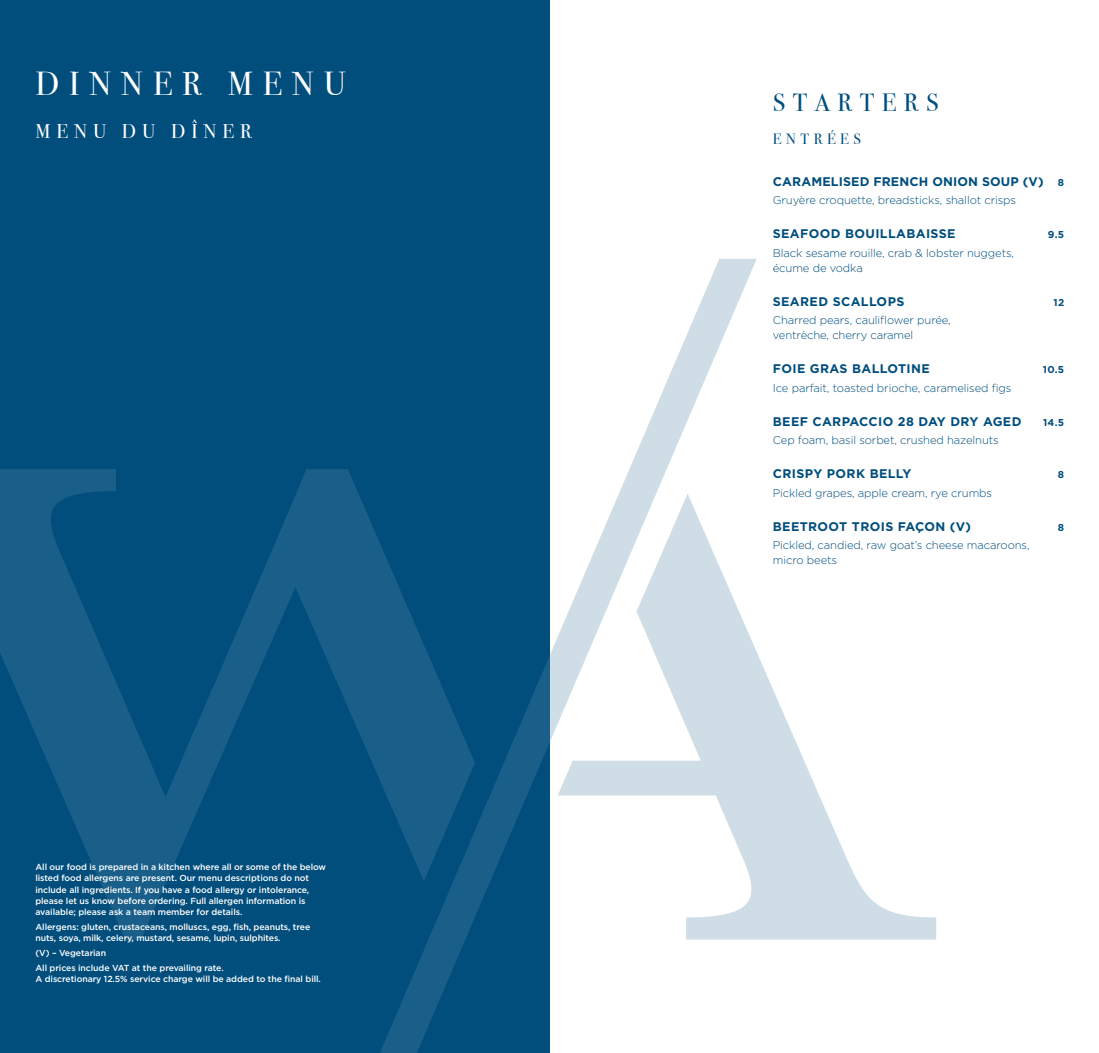
<style>
.page{position:relative;width:1099px;height:1053px;background:#fff}
.page>*{position:absolute;margin:0;border:0;box-sizing:border-box;transform-origin:0 0}
.Page_heading{font:33.12px "Bodoni Svty Two ITCTT";letter-spacing:.3em;color:#fff}
.Page_heading-2{font:25px "Bodoni Svty Two ITCTT";letter-spacing:.3em;color:#014e7d}
.Page_heading-3{font:19.88px "Bodoni Svty Two ITCTT";letter-spacing:.3em;color:#fff}
.Page_heading-4{font:15px "Bodoni Svty Two ITCTT";letter-spacing:.3em;color:#014e7d}
.Dish_Title{font:700 12.5px "Gotham";letter-spacing:.03em;color:#014e7d}
.Dish_Title-2{font:700 12.5px "Gotham";letter-spacing:.01em;color:#014e7d}
.Body_copy_centre{font:300 11.25px/15px "Gotham";letter-spacing:-.01em;color:#014e7d}
.Dish_Title-3{font:700 10px "Gotham";color:#014e7d}
.t1{font:500 8.75px/11.2px "Gotham";letter-spacing:-.01em;color:#fff}
.s1{font-size:10px}
</style>
<div class="page">
<svg style="left:549px;top:259px;width:207px;height:793px"></svg>
<svg style="left:557px;top:493px;width:379px;height:446px"></svg>
<div style="left:0;top:0;width:549px;height:1052px;background:#014e7d"></div>
<svg style="left:380px;top:658px;width:169px;height:394px"></svg>
<svg style="left:0;top:469px;width:475px;height:470px"></svg>
<p class="Page_heading" style="left:35px;top:56px;width:312px">DINNER MENU</p>
<p class="Page_heading-3" style="left:35px;top:114px;width:218px">MENU DU DÎNER</p>
<p class="t1" style="left:35px;top:861px;width:292px">All our food is prepared in a kitchen where all or some of the below listed food allergens are present. Our menu descriptions do not include all ingredients. If you have a food allergy or intolerance, please let us know before ordering. Full allergen information is available; please ask a team member for details.</p>
<p class="t1" style="left:35px;top:921px;width:276px">Allergens: gluten, crustaceans, molluscs, egg, fish, peanuts, tree nuts, soya, milk, celery, mustard, sesame, lupin, sulphites.</p>
<p class="t1" style="left:35px;top:945px;width:190px;line-height:14.8px">(V) – Vegetarian<br>All prices include VAT at the prevailing rate.</p>
<p class="t1" style="left:35px;top:973px;width:287px">A discretionary 12.5% service charge will be added to the final bill.</p>
<p class="Page_heading-2" style="left:772px;top:82px;width:167px">STARTERS</p>
<p class="Page_heading-4" style="left:772px;top:126px;width:90px">ENTRÉES</p>
<p class="Dish_Title-2" style="left:772px;top:173px;width:293px">CARAMELISED FRENCH ONION SOUP (V) <span class="s1">8</span></p>
<p class="Body_copy_centre" style="left:772px;top:192px;width:245px">Gruyère croquette, breadsticks, shallot crisps</p>
<p class="Dish_Title" style="left:772px;top:225px;width:184px">SEAFOOD BOUILLABAISSE</p>
<p class="Dish_Title-3" style="left:1047px;top:228px;width:18px">9.5</p>
<p class="Body_copy_centre" style="left:772px;top:245px;width:243px">Black sesame rouille, crab &amp; lobster nuggets, écume de vodka</p>
<p class="Dish_Title" style="left:772px;top:293px;width:133px">SEARED SCALLOPS</p>
<p class="Dish_Title-3" style="left:1053px;top:295px;width:12px">12</p>
<p class="Body_copy_centre" style="left:772px;top:312px;width:179px">Charred pears, cauliflower purée, ventrèche, cherry caramel</p>
<p class="Dish_Title" style="left:772px;top:360px;width:158px">FOIE GRAS BALLOTINE</p>
<p class="Dish_Title-3" style="left:1042px;top:363px;width:23px">10.5</p>
<p class="Body_copy_centre" style="left:772px;top:380px;width:240px">Ice parfait, toasted brioche, caramelised figs</p>
<p class="Dish_Title" style="left:772px;top:413px;width:250px">BEEF CARPACCIO 28 DAY DRY AGED</p>
<p class="Dish_Title-3" style="left:1043px;top:415px;width:23px">14.5</p>
<p class="Body_copy_centre" style="left:772px;top:432px;width:227px">Cep foam, basil sorbet, crushed hazelnuts</p>
<p class="Dish_Title" style="left:772px;top:465px;width:140px">CRISPY PORK BELLY</p>
<p class="Dish_Title-3" style="left:1057px;top:468px;width:8px">8</p>
<p class="Body_copy_centre" style="left:772px;top:485px;width:221px">Pickled grapes, apple cream, rye crumbs</p>
<p class="Dish_Title" style="left:772px;top:518px;width:200px">BEETROOT TROIS FAÇON (V)</p>
<p class="Dish_Title-3" style="left:1057px;top:520px;width:8px">8</p>
<p class="Body_copy_centre" style="left:772px;top:537px;width:258px">Pickled, candied, raw goat’s cheese macaroons, micro beets</p>
</div>
